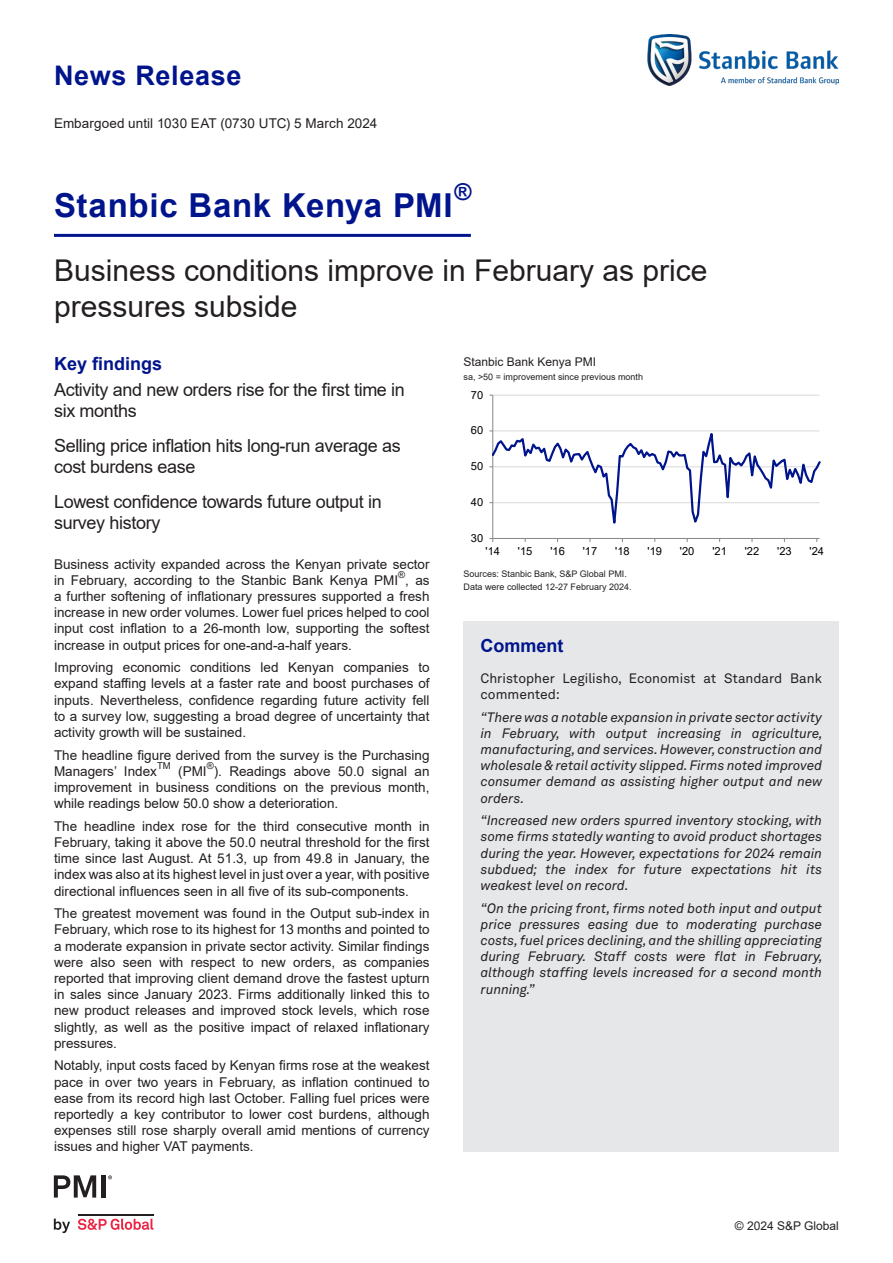
<style>
.page{position:relative;width:893px;height:1263px;background:#fff}
.page>*{position:absolute;margin:0;border:0;box-sizing:border-box;transform-origin:0 0}
.t1{font:700 33px "Arial";letter-spacing:.02em;color:#00148c}
.Headline_rev{font:30px/36px "Arial";color:#231f20}
.Section_header{font:700 27px "Arial";letter-spacing:.025em;color:#00148c}
.t2{font:700 23.25px "Arial";color:#00148c}
.Key_findings{font:18px/21.6px "Arial";letter-spacing:-.02em;color:#231f20}
.Subheader{font:700 18px "Arial";color:#00148c}
.Body_copy_2{font:13.5px/16.2px "Arial";color:#231f20;text-align:justify}
.Comment{font:italic 13.5px/16.2px "Akkurat LL";color:#231f20;text-align:justify}
.Comment-2{font:13.5px/16.2px "Akkurat LL";color:#231f20}
.Chart_title{font:12px "Arial";color:#231f20}
.t3{font:11.1px "Arial";color:#000}
.Body_copy_2-2{font:9.45px "Arial";color:#231f20}
.Axis_title{font:9px "Arial";color:#231f20}
.Boiler{font:9px "Arial";color:#231f20}
.Source{font:9px "Arial";color:#231f20}
</style>
<div class="page">
<hr style="left:493px;top:395px;width:326px;height:1px;background:#d9d9d9">
<hr style="left:492px;top:395px;width:1px;height:143px;background:#868686">
<svg style="left:489px;top:421px;width:331px;height:121px"></svg>
<hr style="left:54px;top:234px;width:417px;height:3px;background:#00148c">
<div style="left:464px;top:621px;width:375px;height:51px;background:#e6e7e9"></div>
<div style="left:463px;top:672px;width:376px;height:480px;background:#e6e7e9"></div>
<img style="left:648px;top:34px;width:191px;height:51px">
<svg style="left:54px;top:1218px;width:16px;height:15px"></svg>
<svg style="left:78px;top:1218px;width:75px;height:12px"></svg>
<hr style="left:78px;top:1213px;width:75px;height:2px;background:#231f20">
<svg style="left:54px;top:1175px;width:42px;height:22px"></svg>
<div style="left:101px;top:1175px;width:5px;height:22px;background:#231f20"></div>
<svg style="left:108px;top:1175px;width:4px;height:4px"></svg>
<p class="Section_header" style="left:54px;top:57px;width:189px">News Release</p>
<p class="Body_copy_2" style="left:54px;top:115px;width:325px">Embargoed until 1030 EAT (0730 UTC) 5 March 2024</p>
<p class="t2" style="left:454px;top:176px;width:19px">®</p>
<p class="t1" style="left:54px;top:182px;width:400px">Stanbic Bank Kenya PMI</p>
<p class="Headline_rev" style="left:54px;top:252px;width:655px">Business conditions improve in February as price pressures subside</p>
<p class="Subheader" style="left:54px;top:351px;width:110px">Key findings</p>
<p class="Chart_title" style="left:463px;top:353px;width:134px">Stanbic Bank Kenya PMI</p>
<p class="Axis_title" style="left:463px;top:370px;width:181px">sa, &gt;50 = improvement since previous month</p>
<p class="Key_findings" style="left:54px;top:379px;width:352px">Activity and new orders rise for the first time in six months</p>
<p class="Key_findings" style="left:54px;top:435px;width:348px">Selling price inflation hits long-run average as cost burdens ease</p>
<p class="Key_findings" style="left:54px;top:490px;width:329px">Lowest confidence towards future output in survey history</p>
<p class="t3" style="left:471px;top:387px;width:14px">70</p>
<p class="t3" style="left:471px;top:423px;width:14px">60</p>
<p class="t3" style="left:471px;top:459px;width:14px">50</p>
<p class="t3" style="left:471px;top:495px;width:14px">40</p>
<p class="t3" style="left:471px;top:530px;width:14px">30</p>
<p class="Body_copy_2" style="left:54px;top:556px;width:377px">Business activity expanded across the Kenyan private sector in February, according to the Stanbic Bank Kenya PMI</p>
<p class="Body_copy_2-2" style="left:398px;top:568px;width:8px">®</p>
<p class="Body_copy_2" style="left:54px;top:572px;width:377px;text-indent:351px">, as a further softening of inflationary pressures supported a fresh increase in new order volumes. Lower fuel prices helped to cool input cost inflation to a 26-month low, supporting the softest increase in output prices for one-and-a-half years.</p>
<p class="Body_copy_2" style="left:54px;top:659px;width:377px">Improving economic conditions led Kenyan companies to expand staffing levels at a faster rate and boost purchases of inputs. Nevertheless, confidence regarding future activity fell to a survey low, suggesting a broad degree of uncertainty that activity growth will be sustained.</p>
<p class="Body_copy_2" style="left:54px;top:747px;width:377px">The headline figure derived from the survey is the Purchasing<br>Managers’ Index</p>
<p class="Body_copy_2-2" style="left:207px;top:759px;width:8px">®</p>
<p class="Body_copy_2" style="left:54px;top:763px;width:377px;text-indent:160px">). Readings above 50.0 signal an improvement in business conditions on the previous month, while readings below 50.0 show a deterioration.</p>
<p class="Body_copy_2" style="left:54px;top:818px;width:377px">The headline index rose for the third consecutive month in February, taking it above the 50.0 neutral threshold for the first time since last August. At 51.3, up from 49.8 in January, the index was also at its highest level in just over a year, with positive directional influences seen in all five of its sub-components.</p>
<p class="Body_copy_2" style="left:54px;top:905px;width:377px">The greatest movement was found in the Output sub-index in February, which rose to its highest for 13 months and pointed to a moderate expansion in private sector activity. Similar findings were also seen with respect to new orders, as companies reported that improving client demand drove the fastest upturn in sales since January 2023. Firms additionally linked this to new product releases and improved stock levels, which rose slightly, as well as the positive impact of relaxed inflationary pressures.</p>
<p class="Body_copy_2" style="left:54px;top:1057px;width:377px">Notably, input costs faced by Kenyan firms rose at the weakest pace in over two years in February, as inflation continued to ease from its record high last October. Falling fuel prices were reportedly a key contributor to lower cost burdens, although expenses still rose sharply overall amid mentions of currency issues and higher VAT payments.</p>
<p class="Body_copy_2-2" style="left:157px;top:759px;width:15px">TM</p>
<p class="Body_copy_2" style="left:178px;top:763px;width:30px">(PMI</p>
<p class="t3" style="left:486px;top:544px;width:16px">'14</p>
<p class="t3" style="left:518px;top:544px;width:16px">'15</p>
<p class="t3" style="left:550px;top:544px;width:16px">'16</p>
<p class="t3" style="left:583px;top:544px;width:16px">'17</p>
<p class="t3" style="left:615px;top:544px;width:16px">'18</p>
<p class="t3" style="left:648px;top:544px;width:16px">'19</p>
<p class="t3" style="left:680px;top:544px;width:16px">'20</p>
<p class="t3" style="left:712px;top:544px;width:16px">'21</p>
<p class="t3" style="left:745px;top:544px;width:16px">'22</p>
<p class="t3" style="left:777px;top:544px;width:16px">'23</p>
<p class="t3" style="left:810px;top:544px;width:16px">'24</p>
<p class="Source" style="left:463px;top:568px;width:165px">Sources: Stanbic Bank, S&amp;P Global PMI.</p>
<p class="Boiler" style="left:463px;top:580px;width:170px">Data were collected 12-27 February 2024.</p>
<p class="Subheader" style="left:481px;top:633px;width:84px">Comment</p>
<p class="Comment-2" style="left:480px;top:669px;width:343px">Christopher Legilisho, Economist at Standard Bank commented:</p>
<p class="Comment" style="left:480px;top:708px;width:344px">“There was a notable expansion in private sector activity in February, with output increasing in agriculture, manufacturing, and services. However, construction and wholesale &amp; retail activity slipped. Firms noted improved consumer demand as assisting higher output and new orders.</p>
<p class="Comment" style="left:480px;top:812px;width:343px">“Increased new orders spurred inventory stocking, with some firms statedly wanting to avoid product shortages during the year. However, expectations for 2024 remain subdued; the index for future expectations hit its weakest level on record.</p>
<p class="Comment" style="left:480px;top:899px;width:344px">“On the pricing front, firms noted both input and output price pressures easing due to moderating purchase costs, fuel prices declining, and the shilling appreciating during February. Staff costs were flat in February, although staffing levels increased for a second month running.”</p>
<p class="Chart_title" style="left:735px;top:1217px;width:106px">© 2024 S&amp;P Global</p>
</div>
